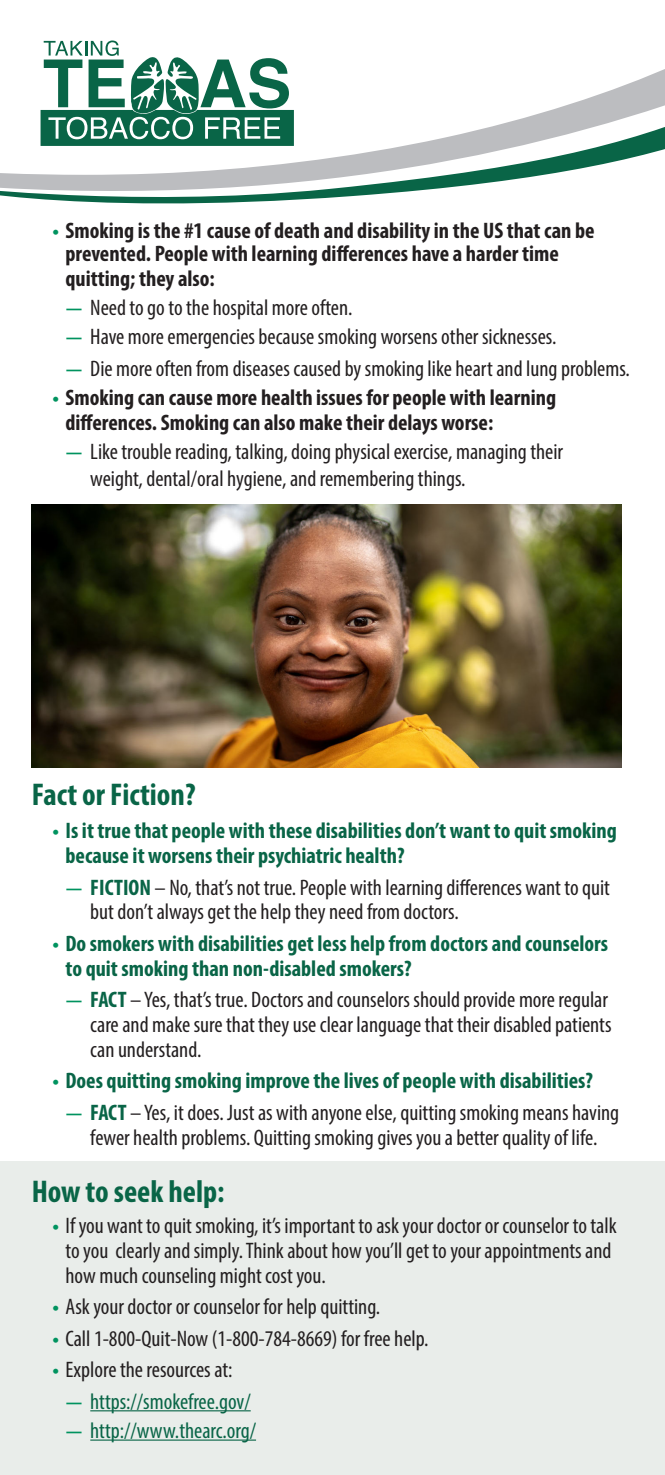
<style>
.page{position:relative;width:665px;height:1475px;background:#fff}
.page>*{position:absolute;margin:0;border:0;box-sizing:border-box;transform-origin:0 0}
.subhead{font:700 condensed 31.5px "Myriad Pro";color:#096547}
.t1{font:condensed 22.5px/24.8px "Myriad Pro";color:#231f20}
.t2{font:700 condensed 22.5px/24.8px "Myriad Pro";color:#096547}
.t3{font:700 condensed 22.5px/22.5px "Myriad Pro";color:#231f20}
.t4{font:condensed 22.5px "Myriad Pro";color:#096547}
.s1{font-family:"Milo OT";font-weight:400;font-stretch:normal;font-size:20.25px;color:#00935f}
.s2{font-family:"Milo OT";font-weight:500;font-stretch:normal;font-size:20.25px;color:#00935f}
.s3{font-weight:700;color:#096547}
.s4{font-family:"Milo OT";font-stretch:normal;font-size:20.25px;color:#00935f}
</style>
<div class="page">
<div style="left:0;top:1161px;width:664px;height:313px;background:#e9edea"></div>
<svg style="left:577px;top:81px;width:87px;height:21px;fill:#bcbdc0"></svg>
<svg style="left:0;top:102px;width:664px;height:102px"></svg>
<svg style="left:40px;top:41px;width:254px;height:105px"></svg>
<img style="left:32px;top:504px;width:588px;height:263px">
<hr style="left:90px;top:1410px;width:160px;height:1px;background:#096547">
<hr style="left:90px;top:1439px;width:166px;height:1px;background:#096547">
<p class="t3" style="left:65px;top:219px;width:530px;text-indent:-14px"><span class="s1">•</span> Smoking is the #1 cause of death and disability in the US that can be prevented. People with learning differences have a harder time</p>
<p class="t3" style="left:65px;top:266px;width:151px">quitting; they also:</p>
<p class="t1" style="left:65px;top:295px;width:288px"><span class="s2">—</span> Need to go to the hospital more often.</p>
<p class="t1" style="left:65px;top:324px;width:492px"><span class="s2">—</span> Have more emergencies because smoking worsens other sicknesses.</p>
<p class="t1" style="left:65px;top:355px;width:565px"><span class="s2">—</span> Die more often from diseases caused by smoking like heart and lung problems.</p>
<p class="t3" style="left:65px;top:384px;width:491px;line-height:24.8px;text-indent:-14px"><span class="s1">•</span> Smoking can cause more health issues for people with learning differences. Smoking can also make their delays worse:</p>
<p class="t1" style="left:90px;top:438px;width:474px;line-height:27px;text-indent:-25px"><span class="s2">—</span> Like trouble reading, talking, doing physical exercise, managing their weight, dental/oral hygiene, and remembering things.</p>
<p class="subhead" style="left:32px;top:775px;width:165px">Fact or Fiction?</p>
<p class="t2" style="left:65px;top:818px;width:552px;text-indent:-14px"><span class="s1">•</span> Is it true that people with these disabilities don’t want to quit smoking because it worsens their psychiatric health?</p>
<p class="t1" style="left:90px;top:874px;width:521px;text-indent:-25px"><span class="s2">—</span> <span class="s3">FICTION</span> – No, that’s not true. People with learning differences want to quit but don’t always get the help they need from doctors.</p>
<p class="t2" style="left:65px;top:930px;width:544px;text-indent:-14px"><span class="s1">•</span> Do smokers with disabilities get less help from doctors and counselors to quit smoking than non-disabled smokers?</p>
<p class="t1" style="left:90px;top:987px;width:522px;text-indent:-25px"><span class="s2">—</span> <span class="s3">FACT</span> – Yes, that’s true. Doctors and counselors should provide more regular care and make sure that they use clear language that their disabled patients can understand.</p>
<p class="t2" style="left:52px;top:1067px;width:542px"><span class="s1">•</span> Does quitting smoking improve the lives of people with disabilities?</p>
<p class="t1" style="left:65px;top:1099px;width:555px;text-align:center"><span class="s2">—</span> <span class="s3">FACT</span> – Yes, it does. Just as with anyone else, quitting smoking means having fewer health problems. Quitting smoking gives you a better quality of life.</p>
<p class="subhead" style="left:32px;top:1171px;width:194px">How to seek help:</p>
<p class="t1" style="left:65px;top:1212px;width:552px;text-indent:-14px"><span class="s4">•</span> If you want to quit smoking, it’s important to ask your doctor or counselor to talk to you clearly and simply. Think about how you’ll get to your appointments and how much counseling might cost you.</p>
<p class="t1" style="left:52px;top:1293px;width:329px"><span class="s4">•</span> Ask your doctor or counselor for help quitting.</p>
<p class="t1" style="left:52px;top:1325px;width:377px"><span class="s4">•</span> Call 1-800-Quit-Now (1-800-784-8669) for free help.</p>
<p class="t1" style="left:52px;top:1356px;width:182px"><span class="s4">•</span> Explore the resources at:</p>
<p class="t4" style="left:65px;top:1387px;width:186px"><span class="s2">—</span> https://smokefree.gov/</p>
<p class="t4" style="left:65px;top:1416px;width:192px"><span class="s2">—</span> http://www.thearc.org/</p>
</div>
